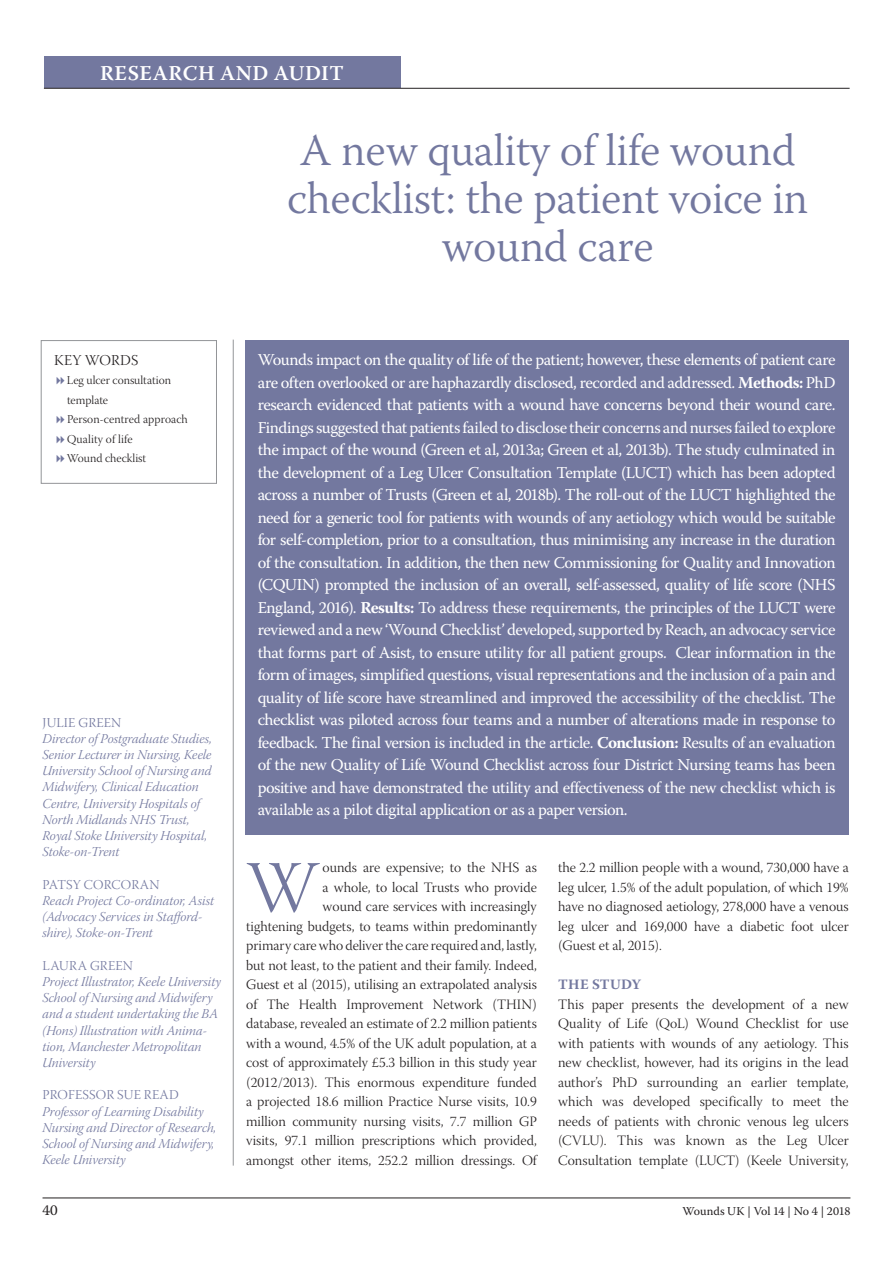
<style>
.page{position:relative;width:893px;height:1263px;background:#fff}
.page>*{position:absolute;margin:0;border:0;box-sizing:border-box;transform-origin:0 0}
.t1{font:73.35px "Warnock Pro Light Subh";color:#73789f}
.t2{font:300 45px/48px "Warnock Pro";letter-spacing:-.01em;color:#73789f;text-align:center}
.t3{font:600 21px "Warnock Pro";letter-spacing:.025em;color:#fff}
.t4{font:16.5px/22.5px "Warnock Pro";letter-spacing:-.035em;color:#fff;text-align:justify}
.t5{font:15px "Warnock Pro Light Subh";letter-spacing:.01em;color:#231f20}
.t6{font:15px "Warnock Pro";color:#231f20}
.t7{font:14.25px/19.5px "Warnock Pro Light Subh";color:#231f20;text-align:justify}
.t8{font:700 14.25px "Warnock Pro";letter-spacing:.025em;color:#73789f}
.t9{font:13.5px/16.2px "Warnock Pro Light It Subh";color:#73789f}
.t10{font:13.5px "Warnock Pro Light Subh";letter-spacing:.01em;color:#73789f}
.t11{font:12px/19.5px "Warnock Pro Light Subh";color:#231f20}
.t12{font:12px "Warnock Pro";letter-spacing:-.005em;color:#231f20}
.s1{font-weight:700}
</style>
<div class="page">
<hr style="left:43px;top:1197px;width:807px;height:1px;background:#231f20">
<div style="left:44px;top:57px;width:356px;height:31px;background:#73789f"></div>
<hr style="left:44px;top:88px;width:806px;height:1px;background:#231f20">
<hr style="left:233px;top:340px;width:1px;height:825px;background:#939598">
<div style="left:245px;top:340px;width:603px;height:494px;background:#73789f"></div>
<div style="left:41px;top:340px;width:176px;height:144px;border:1px solid #939598"></div>
<p class="t3" style="left:100px;top:61px;width:245px">RESEARCH AND AUDIT</p>
<h2 class="t2" style="left:287px;top:125px;width:523px">A new quality of life wound checklist: the patient voice in wound care</h2>
<p class="t5" style="left:54px;top:352px;width:85px">KEY WORDS</p>
<p class="t11" style="left:67px;top:372px;width:123px">Leg ulcer consultation template<br>Person-centred approach<br>Quality of life<br>Wound checklist</p>
<p class="t10" style="left:43px;top:715px;width:80px">JULIE GREEN</p>
<p class="t9" style="left:43px;top:732px;width:171px">Director of Postgraduate Studies,<br>Senior Lecturer in Nursing, Keele<br>University School of Nursing and<br>Midwifery, Clinical Education<br>Centre, University Hospitals of<br>North Midlands NHS Trust,<br>Royal Stoke University Hospital,<br>Stoke-on-Trent</p>
<p class="t10" style="left:43px;top:877px;width:118px">PATSY CORCORAN</p>
<p class="t9" style="left:43px;top:894px;width:173px">Reach Project Co-ordinator, Asist (Advocacy Services in Stafford&shy;shire), Stoke-on-Trent</p>
<p class="t10" style="left:43px;top:958px;width:92px">LAURA GREEN</p>
<p class="t9" style="left:43px;top:975px;width:180px">Project Illustrator, Keele University<br>School of Nursing and Midwifery and a student undertaking the BA (Hons) Illustration with Anima&shy;tion, Manchester Metropolitan<br>University</p>
<p class="t10" style="left:43px;top:1088px;width:138px">PROFESSOR SUE READ</p>
<p class="t9" style="left:43px;top:1104px;width:175px">Professor of Learning Disability<br>Nursing and Director of Research,<br>School of Nursing and Midwifery,<br>Keele University</p>
<p class="t4" style="left:258px;top:348px;width:579px">Wounds impact on the quality of life of the patient; however, these elements of patient care are often overlooked or are haphazardly disclosed, recorded and addressed. <span class="s1">Methods:</span> PhD research evidenced that patients with a wound have concerns beyond their wound care.<br>Findings suggested that patients failed to disclose their concerns and nurses failed to explore the impact of the wound (Green et al, 2013a; Green et al, 2013b). The study culminated in the development of a Leg Ulcer Consultation Template (LUCT) which has been adopted across a number of Trusts (Green et al, 2018b). The roll-out of the LUCT highlighted the need for a generic tool for patients with wounds of any aetiology which would be suitable for self-completion, prior to a consultation, thus minimising any increase in the duration of the consultation. In addition, the then new Commissioning for Quality and Innovation (CQUIN) prompted the inclusion of an overall, self-assessed, quality of life score (NHS England, 2016). <span class="s1">Results:</span> To address these requirements, the principles of the LUCT were reviewed and a new ‘Wound Checklist’ developed, supported by Reach, an advocacy service that forms part of Asist, to ensure utility for all patient groups. Clear information in the form of images, simplified questions, visual representations and the inclusion of a pain and quality of life score have streamlined and improved the accessibility of the checklist. The checklist was piloted across four teams and a number of alterations made in response to feedback. The final version is included in the article. <span class="s1">Conclusion:</span> Results of an evaluation of the new Quality of Life Wound Checklist across four District Nursing teams has been positive and have demonstrated the utility and effectiveness of the new checklist which is available as a pilot digital application or as a paper version.</p>
<p class="t7" style="left:246px;top:860px;width:292px;text-align:right">ounds are expensive; to the NHS as<br>a whole, to local Trusts who provide<br>wound care services with increasingly<br>tightening budgets, to teams within predominantly primary care who deliver the care required and, lastly, but not least, to the patient and their family. Indeed, Guest et al (2015), utilising an extrapolated analysis of The Health Improvement Network (THIN) database, revealed an estimate of 2.2 million patients with a wound, 4.5% of the UK adult population, at a cost of approximately £5.3 billion in this study year (2012/2013). This enormous expenditure funded a projected 18.6 million Practice Nurse visits, 10.9 million community nursing visits, 7.7 million GP visits, 97.1 million prescriptions which provided, amongst other items, 252.2 million dressings. Of</p>
<p class="t7" style="left:558px;top:859px;width:292px">the 2.2 million people with a wound, 730,000 have a leg ulcer, 1.5% of the adult population, of which 19% have no diagnosed aetiology, 278,000 have a venous leg ulcer and 169,000 have a diabetic foot ulcer (Guest et al, 2015).</p>
<h1 class="t1" style="left:246px;top:848px;width:75px">W</h1>
<p class="t8" style="left:558px;top:976px;width:84px">THE STUDY</p>
<p class="t7" style="left:558px;top:996px;width:292px">This paper presents the development of a new Quality of Life (QoL) Wound Checklist for use with patients with wounds of any aetiology. This new checklist, however, had its origins in the lead author’s PhD surrounding an earlier template, which was developed specifically to meet the needs of patients with chronic venous leg ulcers (CVLU). This was known as the Leg Ulcer Consultation template (LUCT) (Keele University,</p>
<p class="t6" style="left:43px;top:1201px;width:17px">40</p>
<p class="t12" style="left:682px;top:1204px;width:170px">Wounds UK | Vol 14 | No 4 | 2018</p>
</div>
